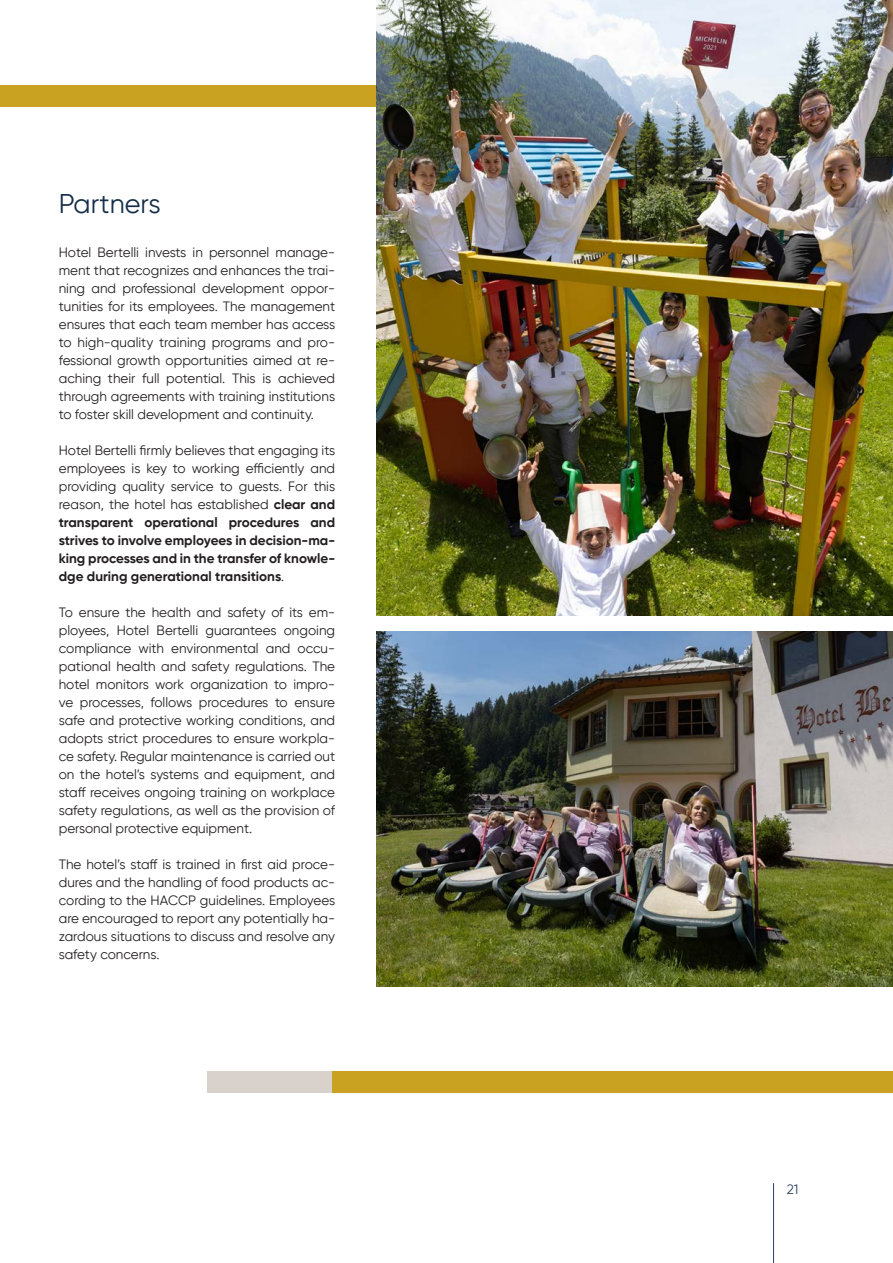
<style>
.page{position:relative;width:893px;height:1263px;background:#fff}
.page>*{position:absolute;margin:0;border:0;box-sizing:border-box;transform-origin:0 0}
.t1{font:27px "Gilroy";color:#152e4a}
.t2{font:13.5px/18px "Gilroy";color:#231f20;text-align:justify}
.t3{font:700 13.5px/18px "Gilroy";color:#231f20;text-align:justify}
.t4{font:13.5px "Gilroy";color:#2c435c}
.s1{font-weight:400}
</style>
<div class="page">
<hr style="left:773px;top:1183px;width:1px;height:80px;background:#2c435c">
<div style="left:0;top:85px;width:893px;height:21px;background:#c9a221"></div>
<div style="left:207px;top:1071px;width:126px;height:22px;background:#d9d1cc"></div>
<div style="left:333px;top:1071px;width:560px;height:22px;background:#c9a221"></div>
<img style="left:377px;top:0;width:516px;height:616px">
<img style="left:376px;top:631px;width:517px;height:355px">
<p class="t1" style="left:59px;top:187px;width:103px">Partners</p>
<p class="t2" style="left:59px;top:243px;width:278px">Hotel Bertelli invests in personnel manage&shy;ment that recognizes and enhances the trai&shy;ning and professional development oppor&shy;tunities for its employees. The management ensures that each team member has access to high-quality training programs and pro&shy;fessional growth opportunities aimed at re&shy;aching their full potential. This is achieved through agreements with training institutions to foster skill development and continuity.</p>
<p class="t3" style="left:59px;top:441px;width:278px"><span class="s1">Hotel Bertelli firmly believes that engaging its employees is key to working efficiently and providing quality service to guests. For this reason, the hotel has established</span> clear and transparent operational procedures and strives to involve employees in decision-ma&shy;king processes and in the transfer of knowle&shy;dge during generational transitions<span class="s1">.</span></p>
<p class="t2" style="left:59px;top:603px;width:278px">To ensure the health and safety of its em&shy;ployees, Hotel Bertelli guarantees ongoing compliance with environmental and occu&shy;pational health and safety regulations. The hotel monitors work organization to impro&shy;ve processes, follows procedures to ensure safe and protective working conditions, and adopts strict procedures to ensure workpla&shy;ce safety. Regular maintenance is carried out on the hotel’s systems and equipment, and staff receives ongoing training on workplace safety regulations, as well as the provision of personal protective equipment.</p>
<p class="t2" style="left:59px;top:855px;width:278px">The hotel’s staff is trained in first aid proce&shy;dures and the handling of food products ac&shy;cording to the HACCP guidelines. Employees are encouraged to report any potentially ha&shy;zardous situations to discuss and resolve any safety concerns.</p>
<p class="t4" style="left:787px;top:1181px;width:13px">21</p>
</div>
